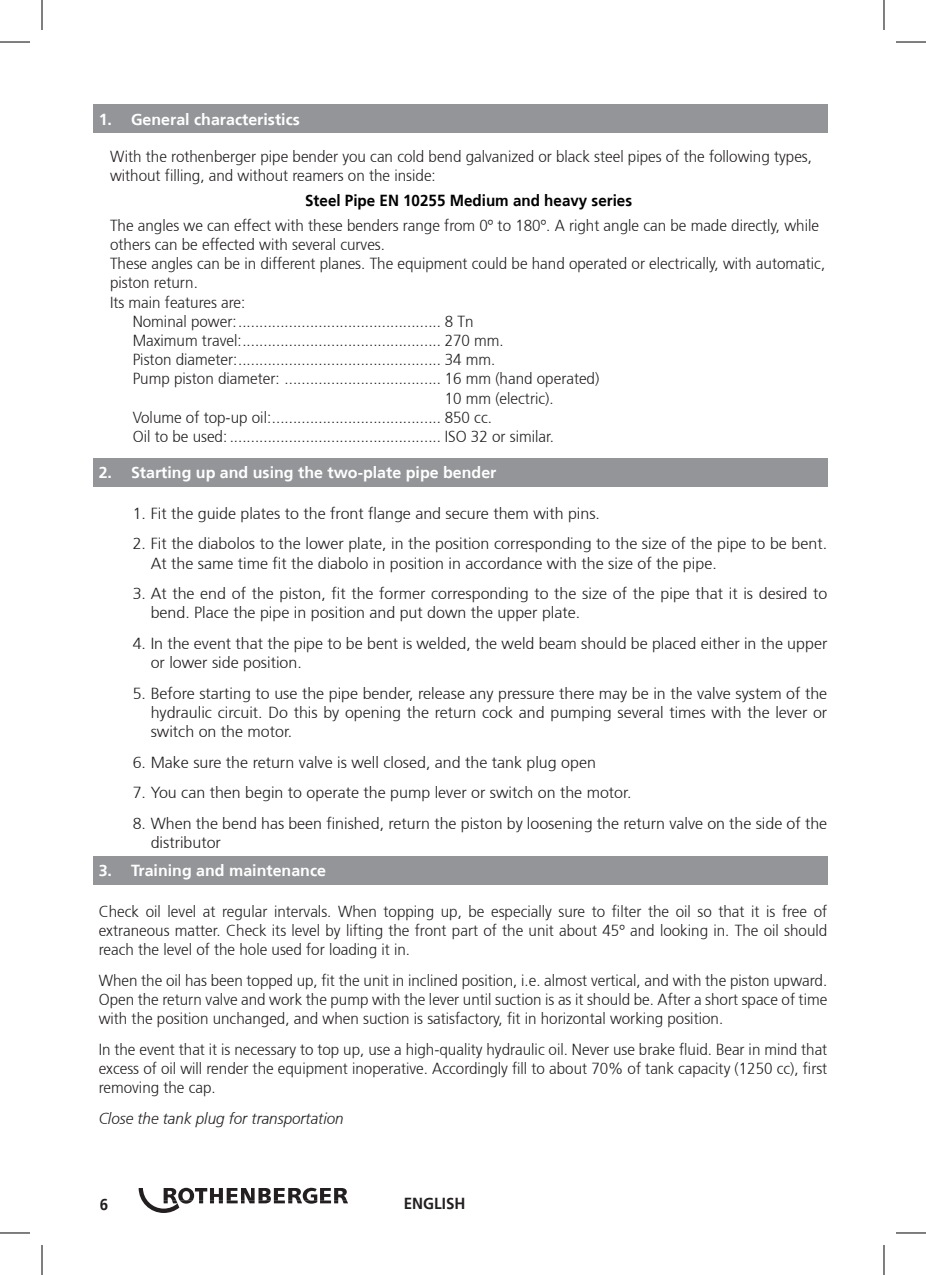
<style>
.page{position:relative;width:926px;height:1275px;background:#fff}
.page>*{position:absolute;margin:0;border:0;box-sizing:border-box;transform-origin:0 0}
.t1{font:300 16px/19.2px "Frutiger 45";color:#231f20;text-align:justify;scale:.95 1}
.t2{font:300 16px/19.2px "Frutiger 45";color:#231f20}
.t3{font:700 16px "Frutiger 65";color:#fff}
.t4{font:700 16px "Frutiger 65";color:#000;scale:.95 1}
.t5{font:italic 300 16px "Frutiger 46";color:#231f20;scale:.95 1}
.t6{font:700 16px "Frutiger 65";color:#231f20;scale:.95 1}
</style>
<div class="page">
<svg style="left:139px;top:1187px;width:209px;height:26px"></svg>
<div style="left:93px;top:856px;width:734px;height:28px;background:#939598"></div>
<div style="left:93px;top:458px;width:734px;height:28px;background:#939598"></div>
<div style="left:93px;top:104px;width:734px;height:29px;background:#939598"></div>
<hr style="left:0;top:42px;width:30px;height:1px;background:#000">
<hr style="left:896px;top:42px;width:30px;height:1px;background:#000">
<hr style="left:0;top:1232px;width:30px;height:1px;background:#000">
<hr style="left:896px;top:1232px;width:30px;height:1px;background:#000">
<hr style="left:42px;top:0;width:1px;height:30px;background:#000">
<hr style="left:42px;top:1245px;width:1px;height:30px;background:#000">
<hr style="left:884px;top:0;width:1px;height:30px;background:#000">
<hr style="left:884px;top:1245px;width:1px;height:30px;background:#000">
<p class="t3" style="left:99px;top:110px;width:203px">1. General characteristics</p>
<p class="t1" style="left:110px;top:147px;width:740px">With the rothenberger pipe bender you can cold bend galvanized or black steel pipes of the following types, without filling, and without reamers on the inside:</p>
<p class="t4" style="left:305px;top:191px;width:346px">Steel Pipe EN 10255 Medium and heavy series</p>
<p class="t1" style="left:110px;top:216px;width:748px">The angles we can effect with these benders range from 0º to 180º. A right angle can be made directly, while</p>
<p class="t1" style="left:110px;top:235px;width:291px">others can be effected with several curves.</p>
<p class="t1" style="left:110px;top:254px;width:754px">These angles can be in different planes. The equipment could be hand operated or electrically, with automatic,</p>
<p class="t1" style="left:110px;top:273px;width:94px">piston return.</p>
<p class="t1" style="left:110px;top:293px;width:144px">Its main features are:</p>
<p class="t1" style="left:133px;top:312px;width:360px">Nominal power:................................................ 8 Tn</p>
<p class="t1" style="left:133px;top:331px;width:392px">Maximum travel:............................................... 270 mm.</p>
<p class="t1" style="left:133px;top:350px;width:383px">Piston diameter:................................................ 34 mm.</p>
<p class="t1" style="left:133px;top:369px;width:493px">Pump piston diameter: ..................................... 16 mm (hand operated)</p>
<p class="t1" style="left:445px;top:389px;width:116px">10 mm (electric).</p>
<p class="t1" style="left:133px;top:408px;width:380px">Volume of top-up oil:........................................ 850 cc.</p>
<p class="t1" style="left:133px;top:427px;width:445px">Oil to be used: .................................................. ISO 32 or similar.</p>
<p class="t3" style="left:99px;top:463px;width:399px">2. Starting up and using the two-plate pipe bender</p>
<p class="t2" style="left:133px;top:504px;width:469px">1. Fit the guide plates to the front flange and secure them with pins.</p>
<p class="t2" style="left:151px;top:534px;width:678px;text-indent:-18px">2. Fit the diabolos to the lower plate, in the position corresponding to the size of the pipe to be bent.<br>At the same time fit the diabolo in position in accordance with the size of the pipe.</p>
<p class="t2" style="left:151px;top:584px;width:678px;text-indent:-18px">3. At the end of the piston, fit the former corresponding to the size of the pipe that it is desired to bend. Place the pipe in position and put down the upper plate.</p>
<p class="t2" style="left:151px;top:634px;width:678px;text-indent:-18px">4. In the event that the pipe to be bent is welded, the weld beam should be placed either in the upper or lower side position.</p>
<p class="t2" style="left:151px;top:684px;width:678px;text-align:justify;text-indent:-18px">5. Before starting to use the pipe bender, release any pressure there may be in the valve system of the hydraulic circuit. Do this by opening the return cock and pumping several times with the lever or switch on the motor.</p>
<p class="t2" style="left:133px;top:752px;width:465px">6. Make sure the return valve is well closed, and the tank plug open</p>
<p class="t2" style="left:133px;top:783px;width:500px">7. You can then begin to operate the pump lever or switch on the motor.</p>
<p class="t2" style="left:151px;top:814px;width:678px;text-indent:-18px">8. When the bend has been finished, return the piston by loosening the return valve on the side of the distributor</p>
<p class="t3" style="left:99px;top:861px;width:229px">3. Training and maintenance</p>
<p class="t1" style="left:99px;top:902px;width:768px">Check oil level at regular intervals. When topping up, be especially sure to filter the oil so that it is free of extraneous matter. Check its level by lifting the front part of the unit about 45º and looking in. The oil should reach the level of the hole used for loading it in.</p>
<p class="t1" style="left:99px;top:971px;width:768px">When the oil has been topped up, fit the unit in inclined position, i.e. almost vertical, and with the piston upward.<br>Open the return valve and work the pump with the lever until suction is as it should be. After a short space of time with the position unchanged, and when suction is satisfactory, fit in horizontal working position.</p>
<p class="t1" style="left:99px;top:1040px;width:768px">In the event that it is necessary to top up, use a high-quality hydraulic oil. Never use brake fluid. Bear in mind that excess of oil will render the equipment inoperative. Accordingly fill to about 70% of tank capacity (1250 cc), first removing the cap.</p>
<p class="t5" style="left:99px;top:1109px;width:259px">Close the tank plug for transportation</p>
<p class="t6" style="left:100px;top:1194px;width:10px">6</p>
<p class="t6" style="left:404px;top:1194px;width:66px">ENGLISH</p>
</div>
